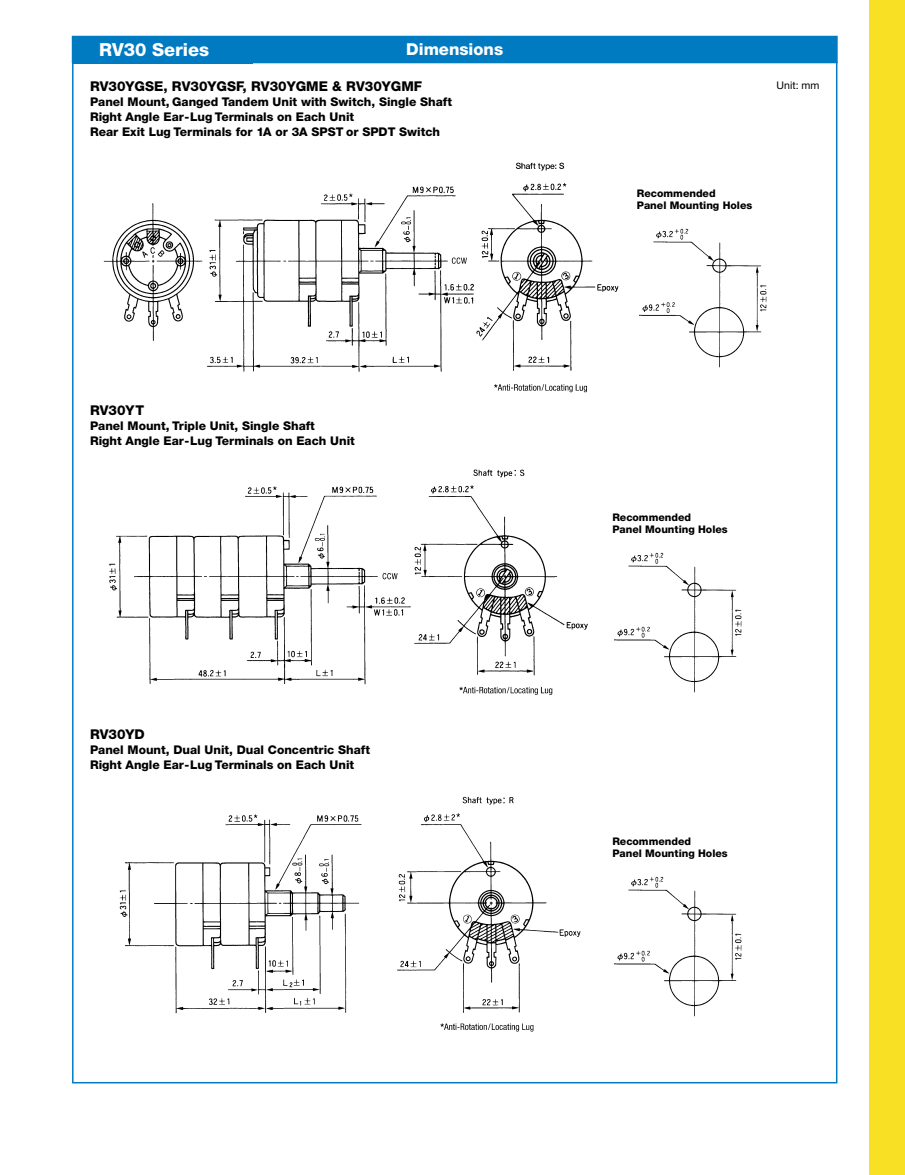
<style>
.page{position:relative;width:905px;height:1175px;background:#fff}
.page>*{position:absolute;margin:0;border:0;box-sizing:border-box;transform-origin:0 0}
.t1{font:800 18px "Helvetica Neue";color:#fff}
.t2{font:800 16.5px "Helvetica Neue";color:#fff}
.t3{font:800 13.5px "Helvetica Neue";color:#000}
.t4{font:800 12px/15px "Helvetica Neue";color:#000}
.t5{font:800 10.5px/12px "Helvetica Neue";color:#000}
.t6{font:10.5px "Helvetica Neue";color:#000}
</style>
<div class="page">
<div style="left:868px;top:0;width:36px;height:1174px;background:#f8e125"></div>
<div style="left:72px;top:36px;width:765px;height:27px;background:#007bc2"></div>
<img style="left:103px;top:162px;width:516px;height:231px">
<img style="left:109px;top:469px;width:479px;height:226px">
<img style="left:119px;top:796px;width:462px;height:236px">
<img style="left:639px;top:228px;width:128px;height:140px">
<img style="left:614px;top:552px;width:128px;height:141px">
<img style="left:614px;top:876px;width:128px;height:141px">
<h1 class="t1" style="left:99px;top:43px;width:112px">RV30 Series</h1>
<h2 class="t2" style="left:406px;top:43px;width:98px">Dimensions</h2>
<p class="t3" style="left:90px;top:81px;width:333px">RV30YGSE, RV30YGSF, RV30YGME &amp; RV30YGMF</p>
<p class="t4" style="left:90px;top:95px;width:363px">Panel Mount, Ganged Tandem Unit with Switch, Single Shaft<br>Right Angle Ear-Lug Terminals on Each Unit<br>Rear Exit Lug Terminals for 1A or 3A SPST or SPDT Switch</p>
<p class="t3" style="left:90px;top:405px;width:56px">RV30YT</p>
<p class="t4" style="left:90px;top:419px;width:266px">Panel Mount, Triple Unit, Single Shaft<br>Right Angle Ear-Lug Terminals on Each Unit</p>
<p class="t3" style="left:90px;top:729px;width:56px">RV30YD</p>
<p class="t4" style="left:90px;top:743px;width:281px">Panel Mount, Dual Unit, Dual Concentric Shaft<br>Right Angle Ear-Lug Terminals on Each Unit</p>
<p class="t6" style="left:776px;top:81px;width:44px">Unit: mm</p>
<p class="t5" style="left:637px;top:188px;width:117px">Recommended<br>Panel Mounting Holes</p>
<p class="t5" style="left:612px;top:512px;width:117px">Recommended<br>Panel Mounting Holes</p>
<p class="t5" style="left:612px;top:836px;width:117px">Recommended<br>Panel Mounting Holes</p>
</div>
